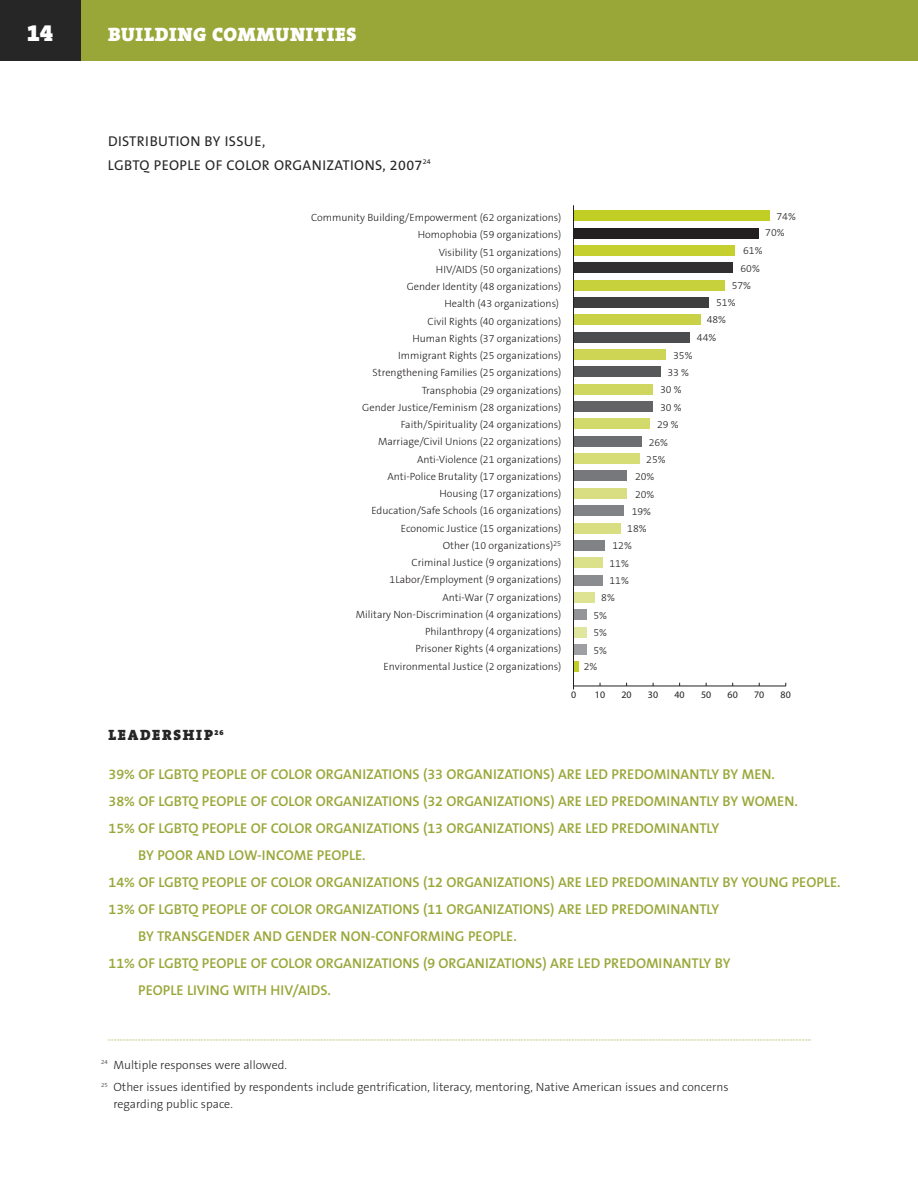
<style>
.page{position:relative;width:918px;height:1188px;background:#fff}
.page>*{position:absolute;margin:0;border:0;box-sizing:border-box;transform-origin:0 0}
.t1{font:900 24px "The Serif B9";color:#fff}
.t2{font:900 19.5px "The Serif B9";letter-spacing:.025em;color:#fff}
.t3{font:900 15px "The Serif B9";letter-spacing:.11em;color:#272627}
.t4{font:600 14.25px "The Sans B6";color:#99a738}
.t5{font:14.25px/24px "The Sans B5 Plain";letter-spacing:.025em;color:#272627}
.t6{font:300 12px/22.5px "The Sans B3";color:#272627}
.t7{font:300 10.5px/17.2px "The Sans B3";color:#231f20;text-align:right}
.t8{font:9.9px "Myriad";color:#231f20}
</style>
<div class="page">
<div style="left:81px;top:0;width:837px;height:61px;background:#99a738"></div>
<div style="left:0;top:0;width:81px;height:61px;background:#272627"></div>
<svg style="left:108px;top:1040px;width:703px;height:1px"></svg>
<hr style="left:574px;top:686px;width:212px;height:1px;background:#231f20">
<div style="left:574px;top:662px;width:5px;height:10px;background:#c1ce23"></div>
<div style="left:574px;top:644px;width:13px;height:11px;background:#9d9fa2"></div>
<div style="left:574px;top:627px;width:13px;height:10px;background:#e1e69f"></div>
<div style="left:574px;top:610px;width:13px;height:10px;background:#939598"></div>
<div style="left:574px;top:592px;width:21px;height:11px;background:#dee394"></div>
<div style="left:574px;top:575px;width:29px;height:10px;background:#8a8c8f"></div>
<div style="left:574px;top:558px;width:29px;height:10px;background:#dbe18b"></div>
<div style="left:574px;top:540px;width:31px;height:11px;background:#808285"></div>
<div style="left:574px;top:523px;width:47px;height:10px;background:#d8de81"></div>
<div style="left:574px;top:505px;width:50px;height:11px;background:#808285"></div>
<div style="left:574px;top:488px;width:53px;height:11px;background:#d8de81"></div>
<div style="left:574px;top:471px;width:53px;height:10px;background:#76787b"></div>
<div style="left:574px;top:453px;width:66px;height:11px;background:#d6dc76"></div>
<div style="left:574px;top:436px;width:68px;height:10px;background:#6c6d70"></div>
<div style="left:574px;top:419px;width:76px;height:10px;background:#d2da6c"></div>
<div style="left:574px;top:401px;width:79px;height:11px;background:#636366"></div>
<div style="left:574px;top:384px;width:79px;height:10px;background:#cfd761"></div>
<div style="left:574px;top:367px;width:87px;height:10px;background:#57585a"></div>
<div style="left:574px;top:349px;width:92px;height:11px;background:#ced554"></div>
<div style="left:574px;top:332px;width:116px;height:10px;background:#4b4c4d"></div>
<div style="left:574px;top:315px;width:127px;height:10px;background:#c9d247"></div>
<div style="left:574px;top:297px;width:135px;height:11px;background:#3e3e3f"></div>
<div style="left:574px;top:280px;width:151px;height:10px;background:#c7d13c"></div>
<div style="left:574px;top:263px;width:159px;height:10px;background:#312f30"></div>
<div style="left:574px;top:245px;width:161px;height:11px;background:#c5cf2d"></div>
<div style="left:574px;top:228px;width:185px;height:10px;background:#231f20"></div>
<div style="left:574px;top:211px;width:196px;height:10px;background:#c1ce23"></div>
<hr style="left:573px;top:205px;width:1px;height:485px;background:#231f20">
<h1 class="t1" style="left:27px;top:20px;width:28px">14</h1>
<h2 class="t2" style="left:108px;top:24px;width:250px">BUILDING COMMUNITIES</h2>
<h3 class="t5" style="left:108px;top:129px;width:324px">DISTRIBUTION BY ISSUE,<br>LGBTQ PEOPLE OF COLOR ORGANIZATIONS, 2007<sup>24</sup></h3>
<p class="t7" style="left:311px;top:209px;width:252px">Community Building/Empowerment (62 organizations)<br>Homophobia (59 organizations)<br>Visibility (51 organizations)<br>HIV/AIDS (50 organizations)<br>Gender Identity (48 organizations)<br>Health (43 organizations)<br>Civil Rights (40 organizations)<br>Human Rights (37 organizations)<br>Immigrant Rights (25 organizations)<br>Strengthening Families (25 organizations)<br>Transphobia (29 organizations)<br>Gender Justice/Feminism (28 organizations)<br>Faith/Spirituality (24 organizations)<br>Marriage/Civil Unions (22 organizations)<br>Anti-Violence (21 organizations)<br>Anti-Police Brutality (17 organizations)<br>Housing (17 organizations)<br>Education/Safe Schools (16 organizations)<br>Economic Justice (15 organizations)<br>Other (10 organizations)<sup>25<br></sup>Criminal Justice (9 organizations)<br>1Labor/Employment (9 organizations)<br>Anti-War (7 organizations)<br>Military Non-Discrimination (4 organizations)<br>Philanthropy (4 organizations)<br>Prisoner Rights (4 organizations)<br>Environmental Justice (2 organizations)</p>
<p class="t7" style="left:776px;top:208px;width:21px">74%</p>
<p class="t7" style="left:765px;top:225px;width:21px">70%</p>
<p class="t7" style="left:743px;top:243px;width:21px">61%</p>
<p class="t7" style="left:740px;top:260px;width:21px">60%</p>
<p class="t7" style="left:732px;top:277px;width:21px">57%</p>
<p class="t7" style="left:716px;top:294px;width:21px">51%</p>
<p class="t7" style="left:707px;top:312px;width:21px">48%</p>
<p class="t7" style="left:697px;top:329px;width:21px">44%</p>
<p class="t7" style="left:673px;top:347px;width:21px">35%</p>
<p class="t7" style="left:667px;top:364px;width:23px">33%</p>
<p class="t7" style="left:660px;top:399px;width:23px">30%</p>
<p class="t7" style="left:660px;top:381px;width:23px">30%</p>
<p class="t7" style="left:646px;top:416px;width:34px;line-height:17.7px;text-align:left;text-indent:11px">29%<br>26%<br>25%</p>
<p class="t7" style="left:635px;top:486px;width:21px">20%</p>
<p class="t7" style="left:635px;top:468px;width:21px">20%</p>
<p class="t7" style="left:632px;top:503px;width:21px">19%</p>
<p class="t7" style="left:627px;top:520px;width:21px">18%</p>
<p class="t7" style="left:613px;top:538px;width:21px">12%</p>
<p class="t7" style="left:610px;top:572px;width:21px">11%</p>
<p class="t7" style="left:610px;top:555px;width:21px">11%</p>
<p class="t7" style="left:601px;top:590px;width:15px">8%</p>
<p class="t7" style="left:594px;top:607px;width:15px">5%</p>
<p class="t7" style="left:594px;top:624px;width:15px">5%</p>
<p class="t7" style="left:594px;top:642px;width:15px">5%</p>
<p class="t7" style="left:584px;top:658px;width:15px">2%</p>
<p class="t8" style="left:571px;top:691px;width:7px">0</p>
<p class="t8" style="left:595px;top:691px;width:12px">10</p>
<p class="t8" style="left:621px;top:691px;width:12px">20</p>
<p class="t8" style="left:648px;top:691px;width:12px">30</p>
<p class="t8" style="left:675px;top:691px;width:12px">40</p>
<p class="t8" style="left:701px;top:691px;width:12px">50</p>
<p class="t8" style="left:728px;top:691px;width:12px">60</p>
<p class="t8" style="left:754px;top:691px;width:12px">70</p>
<p class="t8" style="left:781px;top:691px;width:12px">80</p>
<h3 class="t3" style="left:109px;top:727px;width:117px">LEADERSHIP<sup>26</sup></h3>
<h3 class="t4" style="left:109px;top:767px;width:668px">39% OF LGBTQ PEOPLE OF COLOR ORGANIZATIONS (33 ORGANIZATIONS) ARE LED PREDOMINANTLY BY MEN.</h3>
<h3 class="t4" style="left:109px;top:794px;width:691px">38% OF LGBTQ PEOPLE OF COLOR ORGANIZATIONS (32 ORGANIZATIONS) ARE LED PREDOMINANTLY BY WOMEN.</h3>
<h3 class="t4" style="left:109px;top:821px;width:612px">15% OF LGBTQ PEOPLE OF COLOR ORGANIZATIONS (13 ORGANIZATIONS) ARE LED PREDOMINANTLY</h3>
<h3 class="t4" style="left:138px;top:848px;width:229px">BY POOR AND LOW-INCOME PEOPLE.</h3>
<h3 class="t4" style="left:109px;top:875px;width:734px">14% OF LGBTQ PEOPLE OF COLOR ORGANIZATIONS (12 ORGANIZATIONS) ARE LED PREDOMINANTLY BY YOUNG PEOPLE.</h3>
<h3 class="t4" style="left:109px;top:902px;width:612px">13% OF LGBTQ PEOPLE OF COLOR ORGANIZATIONS (11 ORGANIZATIONS) ARE LED PREDOMINANTLY</h3>
<h3 class="t4" style="left:138px;top:929px;width:380px">BY TRANSGENDER AND GENDER NON-CONFORMING PEOPLE.</h3>
<h3 class="t4" style="left:109px;top:956px;width:623px">11% OF LGBTQ PEOPLE OF COLOR ORGANIZATIONS (9 ORGANIZATIONS) ARE LED PREDOMINANTLY BY</h3>
<h3 class="t4" style="left:138px;top:983px;width:194px">PEOPLE LIVING WITH HIV/AIDS.</h3>
<p class="t6" style="left:101px;top:1054px;width:629px"><sup>24</sup> Multiple responses were allowed.<br><sup>25</sup> Other issues identified by respondents include gentrification, literacy, mentoring, Native American issues and concerns</p>
<p class="t6" style="left:113px;top:1093px;width:121px">regarding public space.</p>
</div>
